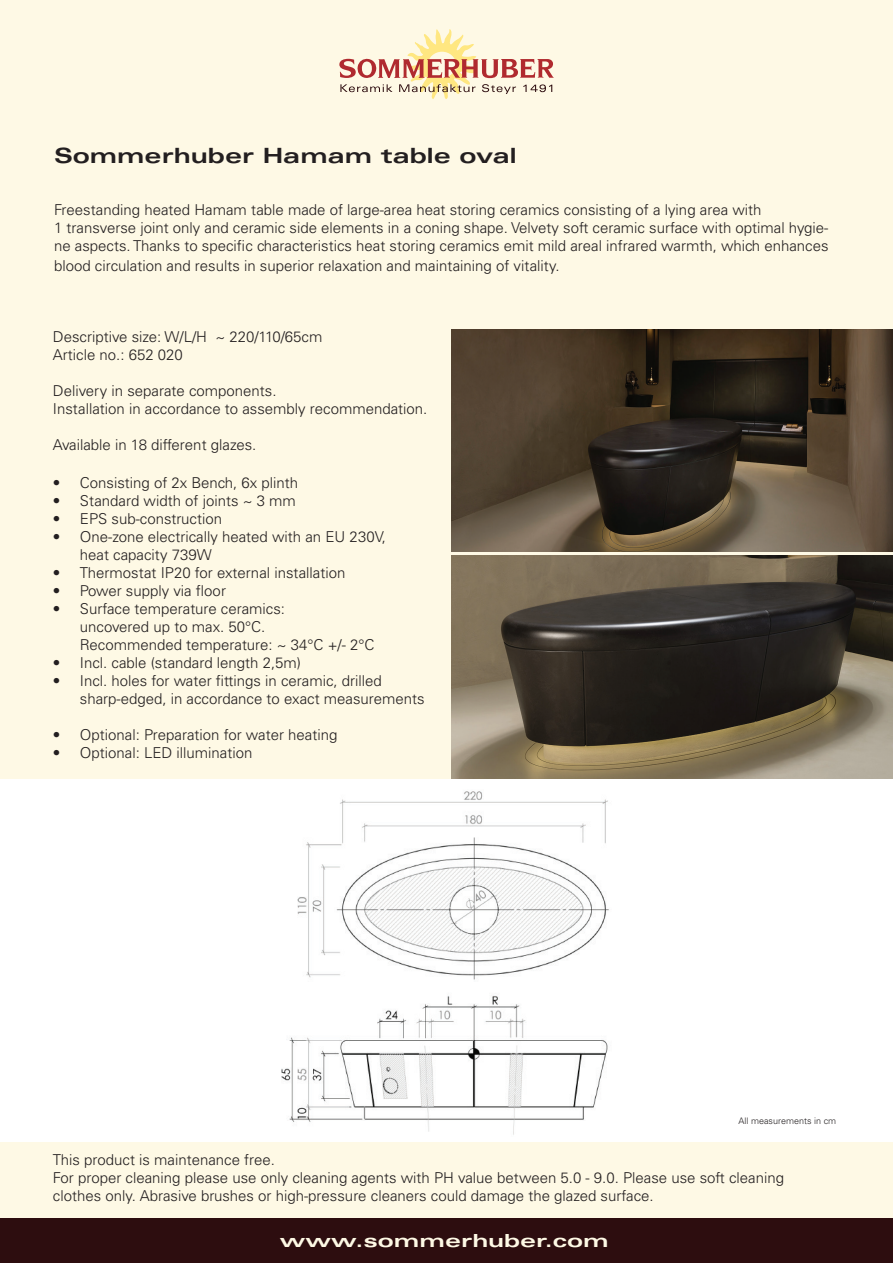
<style>
.page{position:relative;width:893px;height:1263px;background:#fff}
.page>*{position:absolute;margin:0;border:0;box-sizing:border-box;transform-origin:0 0}
.t1{font:700 expanded 21px "Univers LT";color:#231f20;scale:1.1 1}
.t2{font:700 expanded 18px "Univers LT";color:#fef9e5;scale:1.2 1}
.t3{font:300 15px/18px "Univers LT";color:#231f20}
.t4{font:300 9px "Univers LT";color:#231f20}
</style>
<div class="page">
<div style="left:0;top:1142px;width:893px;height:76px;background:#fef9e5"></div>
<div style="left:0;top:0;width:893px;height:778px;background:#fef9e5"></div>
<svg style="left:339px;top:29px;width:215px;height:70px"></svg>
<img style="left:451px;top:556px;width:442px;height:222px">
<div style="left:0;top:1218px;width:893px;height:45px;background:#2d0d0f"></div>
<img style="left:451px;top:329px;width:442px;height:223px">
<img style="left:281px;top:791px;width:328px;height:344px">
<img style="left:281px;top:814px;width:9px;height:16px">
<div style="left:280px;top:787px;width:35px;height:27px;background:#fff"></div>
<h1 class="t1" style="left:54px;top:144px;width:422px">Sommerhuber Hamam table oval</h1>
<p class="t3" style="left:54px;top:201px;width:776px">Freestanding heated Hamam table made of large-area heat storing ceramics consisting of a lying area with<br>1 transverse joint only and ceramic side elements in a coning shape. Velvety soft ceramic surface with optimal hygie&shy;ne aspects. Thanks to specific characteristics heat storing ceramics emit mild areal infrared warmth, which enhances</p>
<p class="t3" style="left:54px;top:257px;width:507px">blood circulation and results in superior relaxation and maintaining of vitality.</p>
<p class="t3" style="left:53px;top:327px;width:271px">Descriptive size: W/L/H ~ 220/110/65cm<br>Article no.: 652 020</p>
<p class="t3" style="left:53px;top:381px;width:376px">Delivery in separate components.<br>Installation in accordance to assembly recommendation.</p>
<p class="t3" style="left:53px;top:435px;width:205px">Available in 18 different glazes.</p>
<p class="t3" style="left:53px;top:474px;width:247px">• Consisting of 2x Bench, 6x plinth</p>
<p class="t3" style="left:53px;top:492px;width:245px">• Standard width of joints ~ 3 mm</p>
<p class="t3" style="left:53px;top:510px;width:171px">• EPS sub-construction</p>
<p class="t3" style="left:80px;top:528px;width:308px;text-indent:-27px">• One-zone electrically heated with an EU 230V, heat capacity 739W</p>
<p class="t3" style="left:53px;top:564px;width:294px">• Thermostat IP20 for external installation</p>
<p class="t3" style="left:53px;top:582px;width:175px">• Power supply via floor</p>
<p class="t3" style="left:80px;top:600px;width:296px;text-indent:-27px">• Surface temperature ceramics:<br>uncovered up to max. 50°C.<br>Recommended temperature: ~ 34°C +/- 2°C</p>
<p class="t3" style="left:53px;top:654px;width:250px">• Incl. cable (standard length 2,5m)</p>
<p class="t3" style="left:80px;top:672px;width:346px;text-indent:-27px">• Incl. holes for water fittings in ceramic, drilled sharp-edged, in accordance to exact measurements</p>
<p class="t3" style="left:53px;top:726px;width:286px">• Optional: Preparation for water heating</p>
<p class="t3" style="left:53px;top:744px;width:201px">• Optional: LED illumination</p>
<p class="t4" style="left:739px;top:1116px;width:99px">All measurements in cm</p>
<p class="t3" style="left:53px;top:1150px;width:733px">This product is maintenance free.<br>For proper cleaning please use only cleaning agents with PH value between 5.0 - 9.0. Please use soft cleaning clothes only. Abrasive brushes or high-pressure cleaners could damage the glazed surface.</p>
<p class="t2" style="left:280px;top:1230px;width:275px">www.sommerhuber.com</p>
</div>
